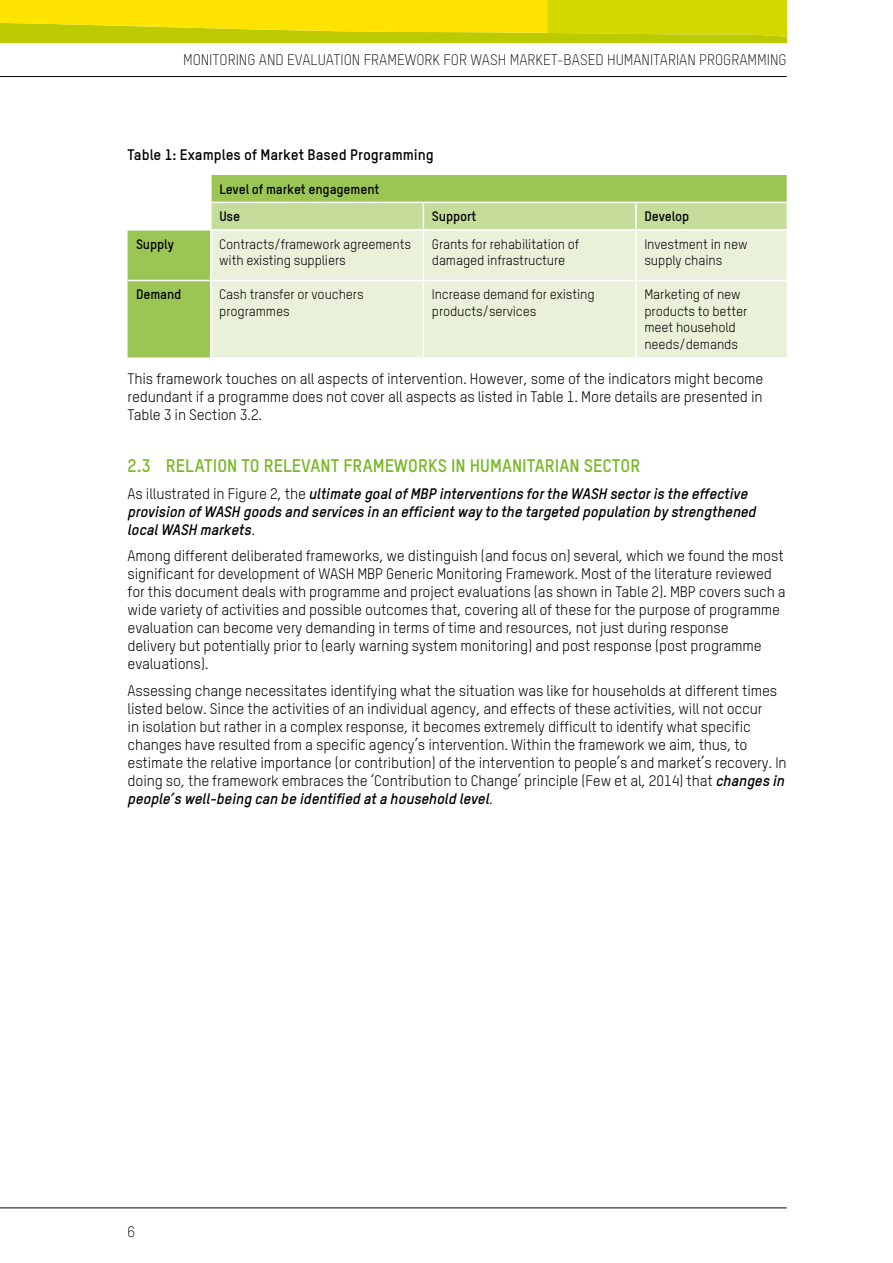
<style>
.page{position:relative;width:893px;height:1263px;background:#fff}
.page>*{position:absolute;margin:0;border:0;box-sizing:border-box;transform-origin:0 0}
.t1{font:700 18px "Oxfam TSTARPRO";color:#7ab929}
.t2{font:15px/18px "Oxfam TSTARPRO";letter-spacing:-.01em;color:#000}
.t3{font:italic 700 15px/18px "Oxfam TSTARPRO";letter-spacing:-.01em;color:#000}
.t4{font:300 15px "Oxfam TSTARPRO";color:#000}
.t5{font:700 15px "Oxfam TSTARPRO";color:#000}
.t6{font:13.5px/16.5px "Oxfam TSTARPRO";letter-spacing:-.01em;color:#000}
.t7{font:700 13.5px/27.5px "Oxfam TSTARPRO";letter-spacing:-.01em;color:#000}
.s1{font-weight:400;font-style:normal}
.s2{font-weight:700;font-style:italic}
</style>
<div class="page">
<svg style="left:0;top:0;width:787px;height:43px;background:#e0d900"></svg>
<hr style="left:0;top:76px;width:787px;height:1px;background:#000">
<hr style="left:0;top:1207px;width:787px;height:1px;background:#000">
<svg style="left:128px;top:175px;width:659px;height:182px;background:#aace6f"></svg>
<div style="left:212px;top:231px;width:575px;height:126px;background:#e9f1da"></div>
<hr style="left:210px;top:175px;width:2px;height:27px;background:#fff">
<hr style="left:210px;top:202px;width:213px;height:1px;background:#fff">
<hr style="left:210px;top:203px;width:2px;height:26px;background:#fff">
<svg style="left:211px;top:202px;width:576px;height:27px;background:#c7dd9e"></svg>
<hr style="left:636px;top:202px;width:151px;height:1px;background:#fff">
<hr style="left:635px;top:203px;width:2px;height:26px;background:#fff">
<hr style="left:128px;top:229px;width:83px;height:2px;background:#fff">
<hr style="left:211px;top:229px;width:212px;height:2px;background:#fff">
<hr style="left:210px;top:231px;width:2px;height:49px;background:#fff">
<hr style="left:423px;top:229px;width:213px;height:2px;background:#fff">
<hr style="left:423px;top:231px;width:1px;height:49px;background:#fff">
<hr style="left:636px;top:229px;width:151px;height:2px;background:#fff">
<hr style="left:635px;top:231px;width:2px;height:49px;background:#fff">
<hr style="left:128px;top:280px;width:83px;height:1px;background:#fff">
<hr style="left:211px;top:280px;width:212px;height:1px;background:#fff">
<hr style="left:210px;top:281px;width:2px;height:76px;background:#fff">
<hr style="left:423px;top:280px;width:213px;height:1px;background:#fff">
<hr style="left:423px;top:281px;width:1px;height:76px;background:#fff">
<hr style="left:636px;top:280px;width:151px;height:1px;background:#fff">
<hr style="left:635px;top:281px;width:2px;height:76px;background:#fff">
<p class="t4" style="left:183px;top:51px;width:605px">MONITORING AND EVALUATION FRAMEWORK FOR WASH MARKET-BASED HUMANITARIAN PROGRAMMING</p>
<p class="t5" style="left:128px;top:146px;width:308px">Table 1: Examples of Market Based Programming</p>
<p class="t7" style="left:219px;top:175px;width:162px">Level of market engagement<br>Use</p>
<p class="t7" style="left:432px;top:202px;width:46px">Support</p>
<p class="t7" style="left:644px;top:202px;width:46px">Develop</p>
<p class="t7" style="left:136px;top:230px;width:39px">Supply</p>
<p class="t6" style="left:219px;top:236px;width:193px">Contracts/framework agreements with existing suppliers</p>
<p class="t6" style="left:432px;top:236px;width:149px">Grants for rehabilitation of damaged infrastructure</p>
<p class="t6" style="left:644px;top:236px;width:105px">Investment in new supply chains</p>
<p class="t7" style="left:136px;top:281px;width:47px">Demand</p>
<p class="t6" style="left:219px;top:286px;width:146px">Cash transfer or vouchers programmes</p>
<p class="t6" style="left:432px;top:286px;width:164px">Increase demand for existing products/services</p>
<p class="t6" style="left:644px;top:286px;width:104px">Marketing of new products to better meet household needs/demands</p>
<p class="t2" style="left:128px;top:369px;width:637px;text-align:justify">This framework touches on all aspects of intervention. However, some of the indicators might become redundant if a programme does not cover all aspects as listed in Table 1. More details are presented in Table 3 in Section 3.2.</p>
<p class="t1" style="left:128px;top:454px;width:514px">2.3 RELATION TO RELEVANT FRAMEWORKS IN HUMANITARIAN SECTOR</p>
<p class="t3" style="left:128px;top:484px;width:630px"><span class="s1">As illustrated in Figure 2, the</span> ultimate goal of MBP interventions for the WASH sector is the effective provision of WASH goods and services in an efficient way to the targeted population by strengthened local WASH markets<span class="s1">.</span></p>
<p class="t2" style="left:128px;top:546px;width:660px">Among different deliberated frameworks, we distinguish (and focus on) several, which we found the most significant for development of WASH MBP Generic Monitoring Framework. Most of the literature reviewed for this document deals with programme and project evaluations (as shown in Table 2). MBP covers such a wide variety of activities and possible outcomes that, covering all of these for the purpose of programme evaluation can become very demanding in terms of time and resources, not just during response<br>delivery but potentially prior to (early warning system monitoring) and post response (post programme evaluations).</p>
<p class="t2" style="left:128px;top:681px;width:661px">Assessing change necessitates identifying what the situation was like for households at different times listed below. Since the activities of an individual agency, and effects of these activities, will not occur<br>in isolation but rather in a complex response, it becomes extremely difficult to identify what specific changes have resulted from a specific agency’s intervention. Within the framework we aim, thus, to estimate the relative importance (or contribution) of the intervention to people’s and market’s recovery. In doing so, the framework embraces the ‘Contribution to Change’ principle (Few et al, 2014) that <span class="s2">changes in people’s well-being can be identified at a household level</span>.</p>
<p class="t4" style="left:128px;top:1222px;width:9px">6</p>
</div>
